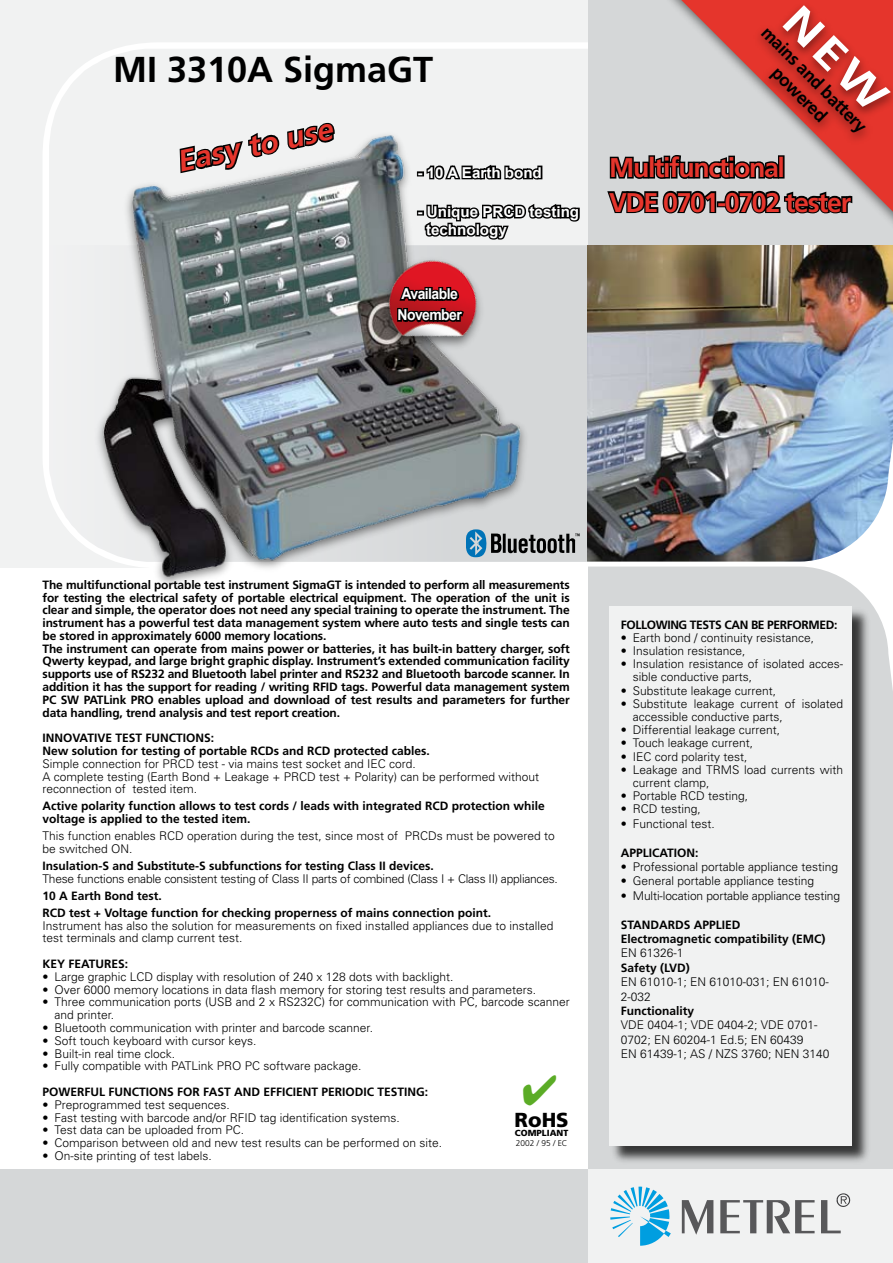
<style>
.page{position:relative;width:893px;height:1263px;background:#fff}
.page>*{position:absolute;margin:0;border:0;box-sizing:border-box;transform-origin:0 0}
.t1{font:700 36px "Frutiger PC";color:#000}
.t2{font:italic 700 30px "Frutiger PC";color:#e5352c}
.t3{font:700 27px/34.5px "Frutiger PC";letter-spacing:-.05em;color:#e5352c}
.t4{font:900 20.25px "Frutiger";color:#000}
.t5{font:700 18px "Frutiger PC";color:#000;scale:.95 1}
.t6{font:700 15px/18px "Arial";color:#fff}
.t7{font:700 15px/21px "Arial";letter-spacing:-.04em;color:#fff;scale:.93 1}
.t8{font:300 12px/12.8px "Univers PC";color:#000}
.t9{font:700 12px/12.8px "Frutiger PC";letter-spacing:-.01em;color:#000}
.t10{font:300 12px "Univers PC";letter-spacing:-.02em;color:#000}
.t11{font:700 12px "Frutiger PC";letter-spacing:-.03em;color:#000}
.t12{font:900 8.85px "Frutiger";color:#000}
.t13{font:8.4px "Frutiger 55 Roman";color:#000}
</style>
<div class="page">
<div style="left:0;top:0;width:648px;height:568px;background:#f1f2f2"></div>
<svg style="left:51px;top:43px;width:537px;height:65px"></svg>
<div style="left:588px;top:0;width:305px;height:245px;background:#d5d7d8"></div>
<div style="left:588px;top:566px;width:305px;height:697px;background:#d5d7d8"></div>
<div style="left:610px;top:607px;width:262px;height:558px;background:#000;opacity:.75"></div>
<div style="left:609px;top:606px;width:242px;height:539px;background:#f1f2f2"></div>
<div style="left:588px;top:1169px;width:305px;height:94px;background:#f1f2f2"></div>
<div style="left:0;top:1169px;width:588px;height:94px;background:#d5d7d8"></div>
<svg style="left:610px;top:1186px;width:61px;height:60px"></svg>
<svg style="left:682px;top:1193px;width:169px;height:42px"></svg>
<img style="left:587px;top:245px;width:306px;height:187px">
<img style="left:587px;top:432px;width:306px;height:268px">
<svg style="left:605px;top:155px;width:249px;height:95px"></svg>
<img style="left:43px;top:108px;width:544px;height:477px">
<svg style="left:178px;top:43px;width:158px;height:286px"></svg>
<img style="left:350px;top:221px;width:171px;height:171px">
<svg style="left:396px;top:282px;width:70px;height:46px"></svg>
<svg style="left:466px;top:529px;width:113px;height:28px"></svg>
<div style="left:660px;top:0;width:233px;height:237px;background:#000;opacity:.5"></div>
<svg style="left:669px;top:0;width:224px;height:224px"></svg>
<div style="left:751px;top:0;width:142px;height:147px;background:#000;opacity:.5"></div>
<svg style="left:417px;top:155px;width:127px;height:27px"></svg>
<div style="left:417px;top:210px;width:7px;height:6px;border:3px solid #000"></div>
<svg style="left:423px;top:201px;width:159px;height:41px"></svg>
<svg style="left:782px;top:5px;width:109px;height:109px"></svg>
<h1 class="t1" style="left:113px;top:49px;width:322px">MI 3310A SigmaGT</h1>
<h2 class="t2" style="left:174px;top:144px;width:160px;rotate:-12deg">Easy to use</h2>
<p class="t6" style="left:418px;top:164px;width:126px">- 10 A Earth bond</p>
<p class="t6" style="left:426px;top:203px;width:155px;text-indent:-8px">- Unique PRCD testing technology</p>
<p class="t7" style="left:398px;top:284px;width:71px">Available<br>November</p>
<h3 class="t5" style="left:772px;top:22px;width:150px;rotate:45deg">mains and battery</h3>
<h3 class="t5" style="left:782px;top:62px;width:75px;rotate:45deg">powered</h3>
<h3 class="t3" style="left:609px;top:150px;width:244px">Multifunctional<br>VDE 0701-0702 tester</h3>
<p class="t9" style="left:43px;top:578px;width:529px">The multifunctional portable test instrument SigmaGT is intended to perform all measurements for testing the electrical safety of portable electrical equipment. The operation of the unit is clear and simple, the operator does not need any special training to operate the instrument. The instrument has a powerful test data management system where auto tests and single tests can be stored in approximately 6000 memory locations.<br>The instrument can operate from mains power or batteries, it has built-in battery charger, soft Qwerty keypad, and large bright graphic display. Instrument’s extended communication facility supports use of RS232 and Bluetooth label printer and RS232 and Bluetooth barcode scanner. In addition it has the support for reading / writing RFID tags. Powerful data management system PC SW PATLink PRO enables upload and download of test results and parameters for further data handling, trend analysis and test report creation.</p>
<p class="t9" style="left:43px;top:731px;width:389px">INNOVATIVE TEST FUNCTIONS:<br>New solution for testing of portable RCDs and RCD protected cables.</p>
<p class="t8" style="left:43px;top:757px;width:498px">Simple connection for PRCD test - via mains test socket and IEC cord.<br>A complete testing (Earth Bond + Leakage + PRCD test + Polarity) can be performed without reconnection of tested item.</p>
<p class="t9" style="left:43px;top:800px;width:504px">Active polarity function allows to test cords / leads with integrated RCD protection while voltage is applied to the tested item.</p>
<p class="t8" style="left:43px;top:829px;width:514px">This function enables RCD operation during the test, since most of PRCDs must be powered to be switched ON.</p>
<p class="t9" style="left:43px;top:859px;width:393px">Insulation-S and Substitute-S subfunctions for testing Class II devices.</p>
<p class="t10" style="left:43px;top:871px;width:517px">These functions enable consistent testing of Class II parts of combined (Class I + Class II) appliances.</p>
<p class="t9" style="left:43px;top:887px;width:450px;line-height:17.1px">10 A Earth Bond test.<br>RCD test + Voltage function for checking properness of mains connection point.</p>
<p class="t8" style="left:43px;top:919px;width:512px">Instrument has also the solution for measurements on fixed installed appliances due to installed test terminals and clamp current test.</p>
<p class="t9" style="left:43px;top:957px;width:87px">KEY FEATURES:</p>
<p class="t8" style="left:55px;top:970px;width:517px">Large graphic LCD display with resolution of 240 x 128 dots with backlight.<br>Over 6000 memory locations in data flash memory for storing test results and parameters.<br>Three communication ports (USB and 2 x RS232C) for communication with PC, barcode scanner and printer.<br>Bluetooth communication with printer and barcode scanner.<br>Soft touch keyboard with cursor keys.<br>Built-in real time clock.<br>Fully compatible with PATLink PRO PC software package.</p>
<p class="t9" style="left:43px;top:1085px;width:387px">POWERFUL FUNCTIONS FOR FAST AND EFFICIENT PERIODIC TESTING:</p>
<p class="t8" style="left:55px;top:1098px;width:389px">Preprogrammed test sequences.<br>Fast testing with barcode and/or RFID tag identification systems.<br>Test data can be uploaded from PC.<br>Comparison between old and new test results can be performed on site.<br>On-site printing of test labels.</p>
<p class="t8" style="left:43px;top:970px;width:7px;text-align:justify">• • •</p>
<p class="t8" style="left:43px;top:1021px;width:7px;text-align:justify">• • • •</p>
<p class="t8" style="left:43px;top:1098px;width:7px;text-align:justify">• • • • •</p>
<h3 class="t4" style="left:515px;top:1107px;width:56px">RoHS</h3>
<p class="t12" style="left:515px;top:1128px;width:55px">COMPLIANT</p>
<p class="t13" style="left:516px;top:1138px;width:53px">2002 / 95 / EC</p>
<p class="t11" style="left:621px;top:617px;width:218px">FOLLOWING TESTS CAN BE PERFORMED:</p>
<p class="t8" style="left:633px;top:631px;width:212px;line-height:13.2px">Earth bond / continuity resistance,<br>Insulation resistance,<br>Insulation resistance of isolated acces&shy;sible conductive parts,<br>Substitute leakage current,<br>Substitute leakage current of isolated accessible conductive parts,<br>Differential leakage current,<br>Touch leakage current,<br>IEC cord polarity test,<br>Leakage and TRMS load currents with current clamp,<br>Portable RCD testing,<br>RCD testing,</p>
<p class="t8" style="left:633px;top:817px;width:84px">Functional test.</p>
<p class="t9" style="left:621px;top:846px;width:79px">APPLICATION:</p>
<p class="t8" style="left:633px;top:859px;width:209px;line-height:14.4px">Professional portable appliance testing<br>General portable appliance testing<br>Multi-location portable appliance testing</p>
<p class="t9" style="left:621px;top:917px;width:206px;line-height:14.4px">STANDARDS APPLIED<br>Electromagnetic compatibility (EMC)</p>
<p class="t8" style="left:621px;top:946px;width:64px">EN 61326-1</p>
<p class="t9" style="left:621px;top:961px;width:70px">Safety (LVD)</p>
<p class="t8" style="left:621px;top:974px;width:210px;line-height:14.4px">EN 61010-1; EN 61010-031; EN 61010-<br>2-032</p>
<p class="t9" style="left:621px;top:1004px;width:75px">Functionality</p>
<p class="t8" style="left:621px;top:1018px;width:210px;line-height:14.4px">VDE 0404-1; VDE 0404-2; VDE 0701-<br>0702; EN 60204-1 Ed.5; EN 60439<br>EN 61439-1; AS / NZS 3760; NEN 3140</p>
<p class="t8" style="left:621px;top:631px;width:7px;line-height:13.2px;text-align:justify">• • •</p>
<p class="t8" style="left:621px;top:683px;width:7px;line-height:13.2px">• •</p>
<p class="t8" style="left:621px;top:723px;width:7px;line-height:13.2px;text-align:justify">• • • •</p>
<p class="t8" style="left:621px;top:789px;width:7px;line-height:13.2px">• •</p>
<p class="t8" style="left:621px;top:817px;width:7px">•</p>
<p class="t8" style="left:621px;top:859px;width:7px;line-height:14.4px;text-align:justify">• • •</p>
</div>
